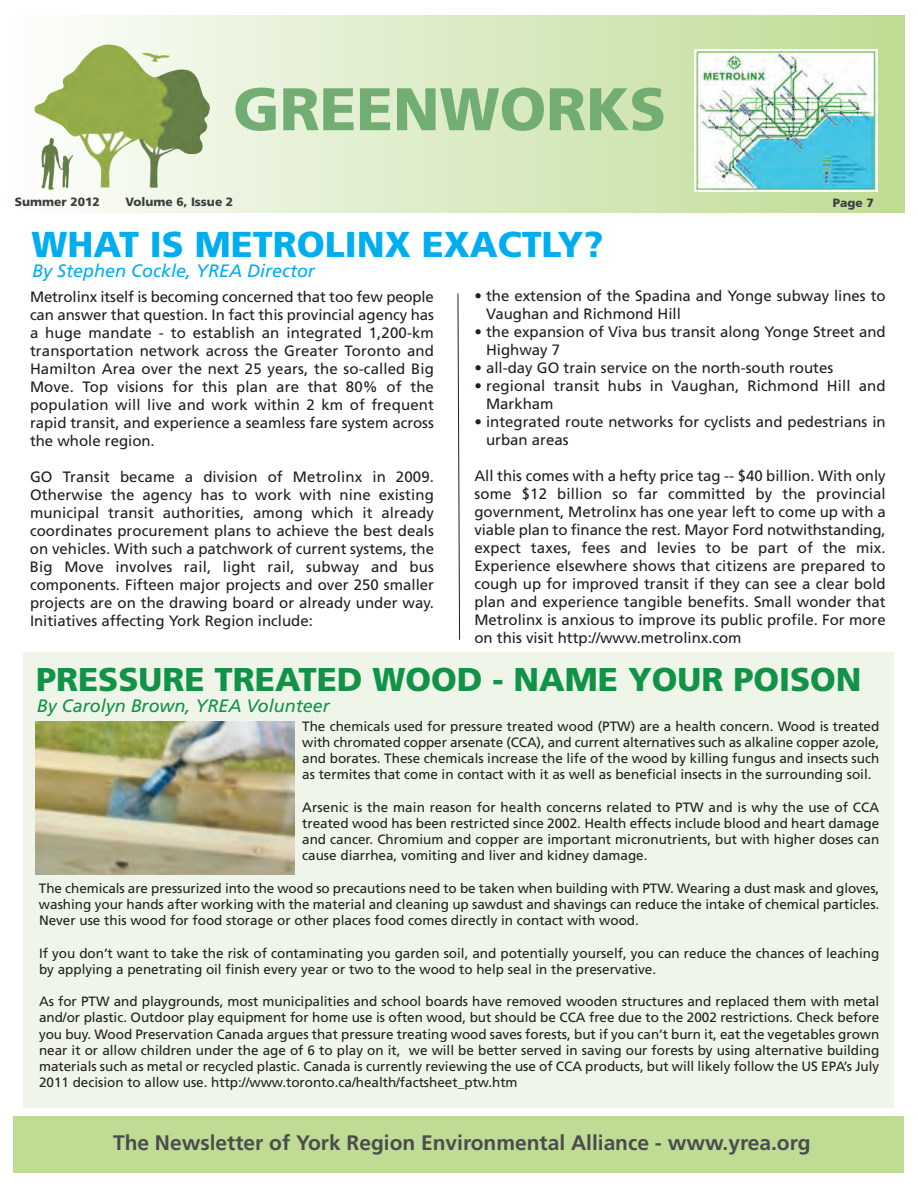
<style>
.page{position:relative;width:918px;height:1188px;background:#fff}
.page>*{position:absolute;margin:0;border:0;box-sizing:border-box;transform-origin:0 0}
.t1{font:900 60px "Frutiger";color:#72ad74}
.t2{font:900 36px "Frutiger";color:#00aeef}
.t3{font:900 33px "Frutiger";color:#119246}
.t4{font:700 21px "Frutiger";color:#4b4c4d}
.t5{font:italic 18px "Frutiger";color:#00aeef}
.t6{font:italic 18px "Frutiger";color:#119246}
.t7{font:15px/18px "Frutiger";color:#231f20}
.t8{font:13.5px/16.2px "Frutiger";color:#231f20;text-align:justify}
.t9{font:900 12px "Frutiger";color:#3e3e3f}
</style>
<div class="page">
<div style="left:23px;top:653px;width:870px;height:455px;background:#eff6e9"></div>
<div style="left:14px;top:16px;width:890px;height:196px;background:linear-gradient(to right,#fcfdfb,#bedb93)"></div>
<img style="left:34px;top:44px;width:176px;height:146px">
<img style="left:694px;top:50px;width:184px;height:141px">
<div style="left:14px;top:1116px;width:890px;height:57px;background:#bedc94"></div>
<svg style="left:458px;top:293px;width:2px;height:347px"></svg>
<img style="left:36px;top:721px;width:259px;height:153px">
<h1 class="t1" style="left:233px;top:85px;width:435px">GREENWORKS</h1>
<p class="t9" style="left:15px;top:196px;width:86px">Summer 2012</p>
<p class="t9" style="left:125px;top:196px;width:109px">Volume 6, Issue 2</p>
<p class="t9" style="left:833px;top:198px;width:42px">Page 7</p>
<h2 class="t2" style="left:32px;top:230px;width:574px">WHAT IS METROLINX EXACTLY?</h2>
<h3 class="t5" style="left:32px;top:263px;width:284px">By Stephen Cockle, YREA Director</h3>
<p class="t7" style="left:30px;top:289px;width:406px;text-align:justify">Metrolinx itself is becoming concerned that too few people can answer that question. In fact this provincial agency has a huge mandate - to establish an integrated 1,200-km transportation network across the Greater Toronto and Hamilton Area over the next 25 years, the so-called Big Move. Top visions for this plan are that 80% of the population will live and work within 2 km of frequent rapid transit, and experience a seamless fare system across the whole region.</p>
<p class="t7" style="left:30px;top:469px;width:406px;text-align:justify">GO Transit became a division of Metrolinx in 2009.<br>Otherwise the agency has to work with nine existing municipal transit authorities, among which it already coordinates procurement plans to achieve the best deals on vehicles. With such a patchwork of current systems, the Big Move involves rail, light rail, subway and bus components. Fifteen major projects and over 250 smaller projects are on the drawing board or already under way.<br>Initiatives affecting York Region include:</p>
<p class="t7" style="left:486px;top:288px;width:401px;text-indent:-12px">• the extension of the Spadina and Yonge subway lines to<br>Vaughan and Richmond Hill</p>
<p class="t7" style="left:486px;top:324px;width:401px;text-indent:-12px">• the expansion of Viva bus transit along Yonge Street and<br>Highway 7</p>
<p class="t7" style="left:474px;top:360px;width:360px">• all-day GO train service on the north-south routes</p>
<p class="t7" style="left:486px;top:378px;width:401px;text-indent:-12px">• regional transit hubs in Vaughan, Richmond Hill and<br>Markham</p>
<p class="t7" style="left:486px;top:414px;width:401px;text-indent:-12px">• integrated route networks for cyclists and pedestrians in urban areas</p>
<p class="t7" style="left:474px;top:468px;width:413px;text-align:justify">All this comes with a hefty price tag -- $40 billion. With only some $12 billion so far committed by the provincial government, Metrolinx has one year left to come up with a viable plan to finance the rest. Mayor Ford notwithstanding, expect taxes, fees and levies to be part of the mix.<br>Experience elsewhere shows that citizens are prepared to cough up for improved transit if they can see a clear bold plan and experience tangible benefits. Small wonder that Metrolinx is anxious to improve its public profile. For more on this visit http://www.metrolinx.com</p>
<h3 class="t3" style="left:36px;top:666px;width:827px">PRESSURE TREATED WOOD - NAME YOUR POISON</h3>
<h3 class="t6" style="left:37px;top:698px;width:294px">By Carolyn Brown, YREA Volunteer</h3>
<p class="t8" style="left:302px;top:719px;width:579px">The chemicals used for pressure treated wood (PTW) are a health concern. Wood is treated with chromated copper arsenate (CCA), and current alternatives such as alkaline copper azole, and borates. These chemicals increase the life of the wood by killing fungus and insects such as termites that come in contact with it as well as beneficial insects in the surrounding soil.</p>
<p class="t8" style="left:302px;top:800px;width:579px">Arsenic is the main reason for health concerns related to PTW and is why the use of CCA treated wood has been restricted since 2002. Health effects include blood and heart damage and cancer. Chromium and copper are important micronutrients, but with higher doses can cause diarrhea, vomiting and liver and kidney damage.</p>
<p class="t8" style="left:39px;top:881px;width:842px">The chemicals are pressurized into the wood so precautions need to be taken when building with PTW. Wearing a dust mask and gloves, washing your hands after working with the material and cleaning up sawdust and shavings can reduce the intake of chemical particles.<br>Never use this wood for food storage or other places food comes directly in contact with wood.</p>
<p class="t8" style="left:39px;top:946px;width:842px">If you don’t want to take the risk of contaminating you garden soil, and potentially yourself, you can reduce the chances of leaching by applying a penetrating oil finish every year or two to the wood to help seal in the preservative.</p>
<p class="t8" style="left:39px;top:995px;width:842px">As for PTW and playgrounds, most municipalities and school boards have removed wooden structures and replaced them with metal and/or plastic. Outdoor play equipment for home use is often wood, but should be CCA free due to the 2002 restrictions. Check before you buy. Wood Preservation Canada argues that pressure treating wood saves forests, but if you can’t burn it, eat the vegetables grown near it or allow children under the age of 6 to play on it, we will be better served in saving our forests by using alternative building materials such as metal or recycled plastic. Canada is currently reviewing the use of CCA products, but will likely follow the US EPA’s July 2011 decision to allow use. http://www.toronto.ca/health/factsheet_ptw.htm</p>
<h3 class="t4" style="left:113px;top:1134px;width:699px">The Newsletter of York Region Environmental Alliance - www.yrea.org</h3>
</div>
